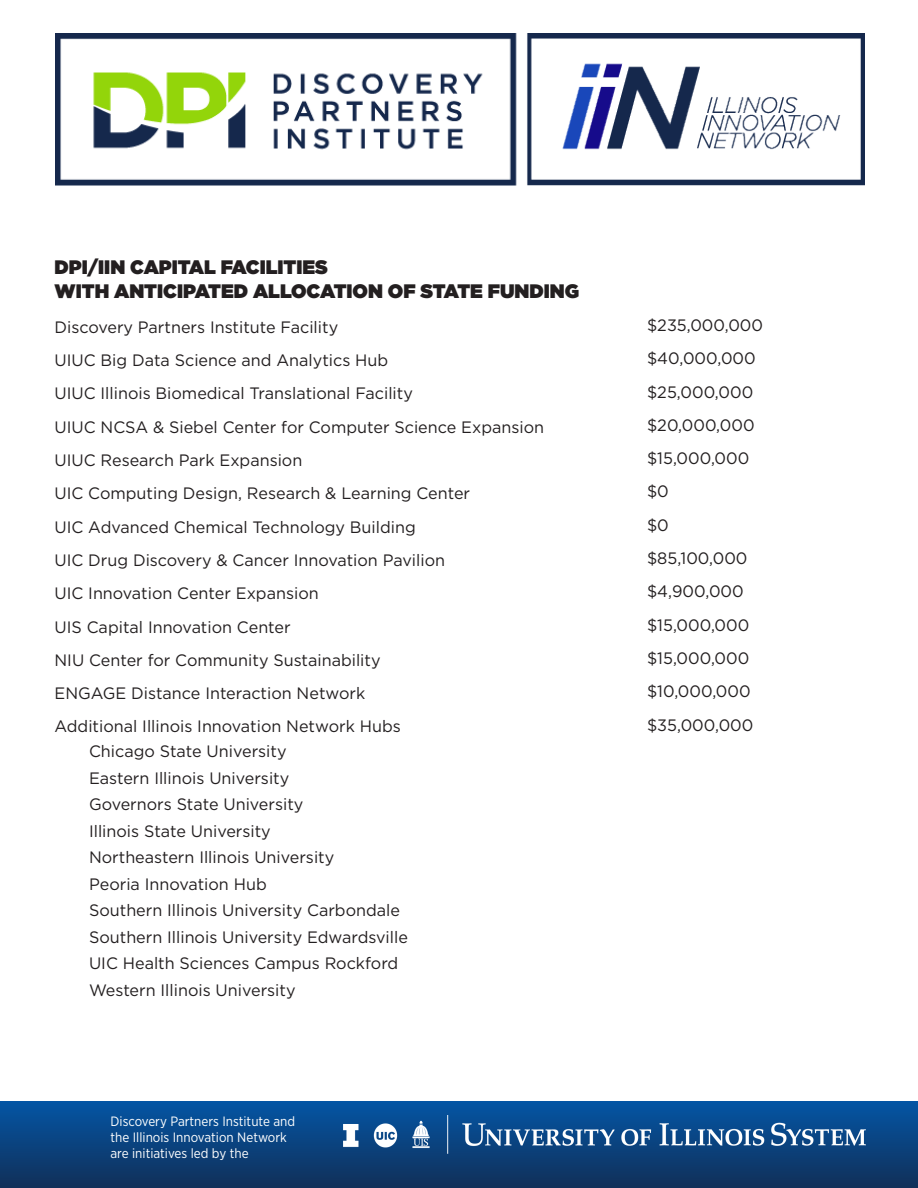
<style>
.page{position:relative;width:918px;height:1188px;background:#fff}
.page>*{position:absolute;margin:0;border:0;box-sizing:border-box;transform-origin:0 0}
.t1{font:900 19.5px/23.4px "Gotham";color:#231f20}
.DPI_sub_bullet{font:16.5px/33.3px "Gotham";color:#231f20}
.t2{font:13.5px/16.2px "Gotham Narrow";color:#fff}
</style>
<div class="page">
<img style="left:56px;top:33px;width:808px;height:153px">
<div style="left:0;top:1102px;width:918px;height:86px;background:linear-gradient(to bottom,#0455a4,#113059)"></div>
<img style="left:343px;top:1116px;width:522px;height:37px">
<p class="t1" style="left:55px;top:255px;width:526px">DPI/IIN CAPITAL FACILITIES<br>WITH ANTICIPATED ALLOCATION OF STATE FUNDING</p>
<p class="DPI_sub_bullet" style="left:55px;top:310px;width:491px">Discovery Partners Institute Facility<br>UIUC Big Data Science and Analytics Hub<br>UIUC Illinois Biomedical Translational Facility<br>UIUC NCSA &amp; Siebel Center for Computer Science Expansion UIUC Research Park Expansion<br>UIC Computing Design, Research &amp; Learning Center<br>UIC Advanced Chemical Technology Building<br>UIC Drug Discovery &amp; Cancer Innovation Pavilion<br>UIC Innovation Center Expansion<br>UIS Capital Innovation Center<br>NIU Center for Community Sustainability<br>ENGAGE Distance Interaction Network<br>Additional Illinois Innovation Network Hubs</p>
<p class="DPI_sub_bullet" style="left:89px;top:734px;width:199px">Chicago State University</p>
<p class="DPI_sub_bullet" style="left:89px;top:761px;width:202px">Eastern Illinois University</p>
<p class="DPI_sub_bullet" style="left:89px;top:787px;width:216px">Governors State University</p>
<p class="DPI_sub_bullet" style="left:89px;top:814px;width:183px">Illinois State University</p>
<p class="DPI_sub_bullet" style="left:89px;top:840px;width:247px">Northeastern Illinois University</p>
<p class="DPI_sub_bullet" style="left:89px;top:867px;width:179px">Peoria Innovation Hub</p>
<p class="DPI_sub_bullet" style="left:89px;top:894px;width:312px">Southern Illinois University Carbondale</p>
<p class="DPI_sub_bullet" style="left:89px;top:920px;width:320px">Southern Illinois University Edwardsville</p>
<p class="DPI_sub_bullet" style="left:89px;top:947px;width:311px">UIC Health Sciences Campus Rockford</p>
<p class="DPI_sub_bullet" style="left:89px;top:973px;width:208px">Western Illinois University</p>
<p class="t2" style="left:111px;top:1113px;width:186px">Discovery Partners Institute and the Illinois Innovation Network are initiatives led by the</p>
<p class="DPI_sub_bullet" style="left:647px;top:308px;width:118px">$235,000,000</p>
<p class="DPI_sub_bullet" style="left:647px;top:341px;width:110px">$40,000,000</p>
<p class="DPI_sub_bullet" style="left:647px;top:375px;width:108px">$25,000,000</p>
<p class="DPI_sub_bullet" style="left:647px;top:408px;width:109px">$20,000,000</p>
<p class="DPI_sub_bullet" style="left:647px;top:441px;width:104px">$15,000,000</p>
<p class="DPI_sub_bullet" style="left:647px;top:475px;width:23px">$0</p>
<p class="DPI_sub_bullet" style="left:647px;top:508px;width:23px">$0</p>
<p class="DPI_sub_bullet" style="left:647px;top:541px;width:102px">$85,100,000</p>
<p class="DPI_sub_bullet" style="left:647px;top:574px;width:98px">$4,900,000</p>
<p class="DPI_sub_bullet" style="left:647px;top:608px;width:104px">$15,000,000</p>
<p class="DPI_sub_bullet" style="left:647px;top:641px;width:104px">$15,000,000</p>
<p class="DPI_sub_bullet" style="left:647px;top:674px;width:105px">$10,000,000</p>
<p class="DPI_sub_bullet" style="left:647px;top:708px;width:108px">$35,000,000</p>
</div>
